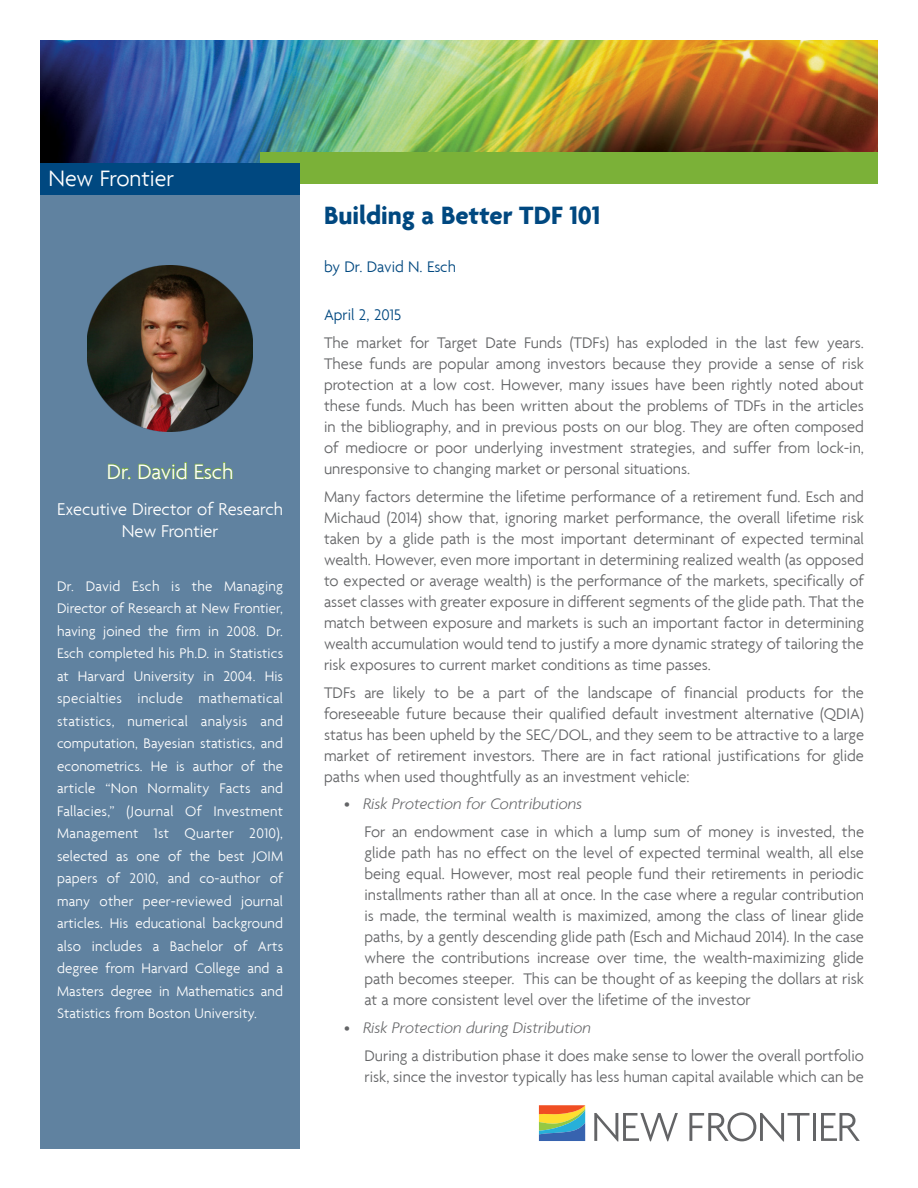
<style>
.page{position:relative;width:918px;height:1188px;background:#fff}
.page>*{position:absolute;margin:0;border:0;box-sizing:border-box;transform-origin:0 0}
.t1{font:700 27px "Agenda";color:#004880}
.t2{font:300 24px "Agenda";color:#fff}
.t3{font:300 22.5px "Agenda";color:#fff}
.t4{font:300 18.45px/22.5px "Agenda";color:#fff;text-align:center}
.t5{font:300 16.5px/21px "Agenda";color:#636466;text-align:justify}
.t6{font:300 16.5px "Agenda";color:#004880}
.t7{font:300 15px/22.5px "Agenda";letter-spacing:.005em;color:#fff;text-align:justify}
.s1{font-style:italic}
</style>
<div class="page">
<svg style="left:594px;top:1113px;width:84px;height:29px"></svg>
<svg style="left:689px;top:1113px;width:121px;height:29px"></svg>
<hr style="left:813px;top:1113px;width:3px;height:28px;background:#636466">
<svg style="left:821px;top:1113px;width:39px;height:28px"></svg>
<svg style="left:539px;top:1106px;width:46px;height:35px;background:#8e9677"></svg>
<img style="left:40px;top:40px;width:838px;height:123px">
<div style="left:40px;top:164px;width:260px;height:985px;background:#6082a0"></div>
<img style="left:87px;top:265px;width:166px;height:166px">
<svg style="left:108px;top:464px;width:23px;height:15px"></svg>
<svg style="left:138px;top:462px;width:49px;height:17px"></svg>
<svg style="left:195px;top:462px;width:37px;height:17px"></svg>
<div style="left:260px;top:152px;width:618px;height:32px;background:#7bb138"></div>
<div style="left:40px;top:163px;width:260px;height:32px;background:#004880"></div>
<h2 class="t2" style="left:48px;top:164px;width:127px">New Frontier</h2>
<h3 class="t3" style="left:107px;top:458px;width:128px">Dr. David Esch</h3>
<p class="t4" style="left:57px;top:497px;width:227px">Executive Director of Research<br>New Frontier</p>
<p class="t7" style="left:57px;top:575px;width:228px">Dr. David Esch is the Managing Director of Research at New Frontier, having joined the firm in 2008. Dr.<br>Esch completed his Ph.D. in Statistics at Harvard University in 2004. His specialties include mathematical statistics, numerical analysis and computation, Bayesian statistics, and econometrics. He is author of the article “Non Normality Facts and Fallacies,” (Journal Of Investment Management 1st Quarter 2010), selected as one of the best JOIM papers of 2010, and co-author of many other peer-reviewed journal articles. His educational background also includes a Bachelor of Arts degree from Harvard College and a Masters degree in Mathematics and Statistics from Boston University.</p>
<h1 class="t1" style="left:324px;top:199px;width:278px">Building a Better TDF 101</h1>
<p class="t6" style="left:324px;top:257px;width:134px">by Dr. David N. Esch</p>
<p class="t6" style="left:324px;top:305px;width:79px">April 2, 2015</p>
<p class="t5" style="left:324px;top:332px;width:542px">The market for Target Date Funds (TDFs) has exploded in the last few years.<br>These funds are popular among investors because they provide a sense of risk protection at a low cost. However, many issues have been rightly noted about these funds. Much has been written about the problems of TDFs in the articles in the bibliography, and in previous posts on our blog. They are often composed of mediocre or poor underlying investment strategies, and suffer from lock-in, unresponsive to changing market or personal situations.</p>
<p class="t5" style="left:324px;top:486px;width:542px">Many factors determine the lifetime performance of a retirement fund. Esch and Michaud (2014) show that, ignoring market performance, the overall lifetime risk taken by a glide path is the most important determinant of expected terminal wealth. However, even more important in determining realized wealth (as opposed to expected or average wealth) is the performance of the markets, specifically of asset classes with greater exposure in different segments of the glide path. That the match between exposure and markets is such an important factor in determining wealth accumulation would tend to justify a more dynamic strategy of tailoring the risk exposures to current market conditions as time passes.</p>
<p class="t5" style="left:324px;top:681px;width:542px">TDFs are likely to be a part of the landscape of financial products for the foreseeable future because their qualified default investment alternative (QDIA) status has been upheld by the SEC/DOL, and they seem to be attractive to a large market of retirement investors. There are in fact rational justifications for glide paths when used thoughtfully as an investment vehicle:</p>
<p class="t5" style="left:364px;top:790px;width:501px;line-height:27.8px;text-indent:-20px">• <span class="s1">Risk Protection for Contributions<br></span>For an endowment case in which a lump sum of money is invested, the</p>
<p class="t5" style="left:364px;top:842px;width:501px">glide path has no effect on the level of expected terminal wealth, all else being equal. However, most real people fund their retirements in periodic installments rather than all at once. In the case where a regular contribution is made, the terminal wealth is maximized, among the class of linear glide paths, by a gently descending glide path (Esch and Michaud 2014). In the case where the contributions increase over time, the wealth-maximizing glide path becomes steeper. This can be thought of as keeping the dollars at risk at a more consistent level over the lifetime of the investor</p>
<p class="t5" style="left:364px;top:1013px;width:501px;line-height:27.8px;text-indent:-20px">• <span class="s1">Risk Protection during Distribution<br></span>During a distribution phase it does make sense to lower the overall portfolio</p>
<p class="t5" style="left:364px;top:1066px;width:501px">risk, since the investor typically has less human capital available which can be</p>
</div>
